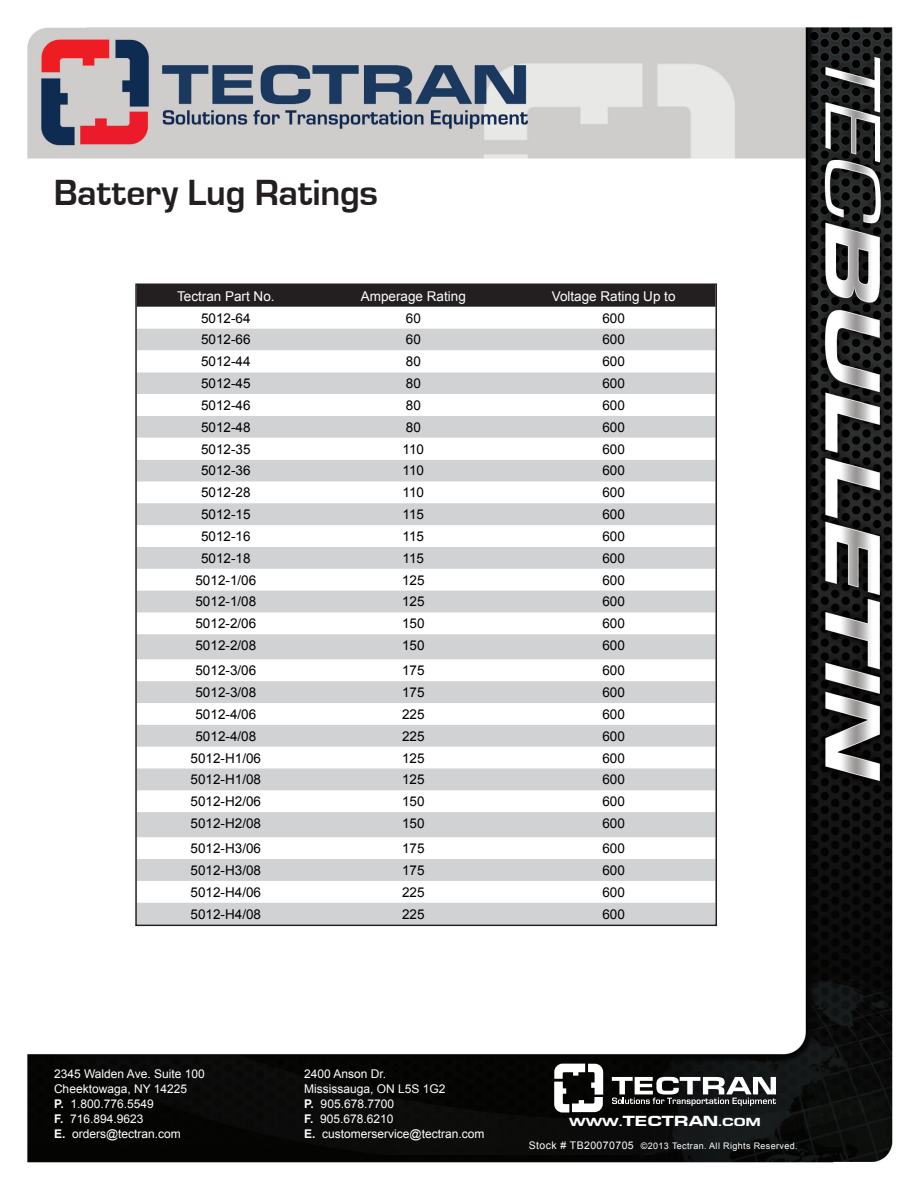
<style>
.page{position:relative;width:918px;height:1188px;background:#fff}
.page>*{position:absolute;margin:0;border:0;box-sizing:border-box;transform-origin:0 0}
.t1{font:700 37.5px "Eurostile";letter-spacing:-.005em;color:#231f20}
.t2{font:13.5px "Arial";color:#000001}
.t3{font:13.5px "Arial";color:#fff}
.t4{font:12.15px "Eurose Heavyface";color:#fff}
.t5{font:12px/15px "Arial";color:#fff}
.t6{font:9px "Arial";letter-spacing:.04em;color:#fff}
.s1{font-weight:700}
.s2{font-size:15.15px}
.s3{font-size:10.5px}
</style>
<div class="page">
<img style="left:27px;top:27px;width:866px;height:1136px">
<svg style="left:554px;top:1064px;width:49px;height:49px"></svg>
<svg style="left:612px;top:1077px;width:164px;height:29px"></svg>
<div style="left:138px;top:287px;width:576px;height:20px;background:#231f20"></div>
<svg style="left:138px;top:307px;width:576px;height:22px"></svg>
<svg style="left:138px;top:329px;width:576px;height:594px;fill:#d1d2d4"></svg>
<svg style="left:138px;top:350px;width:576px;height:110px"></svg>
<h1 class="t1" style="left:54px;top:172px;width:326px">Battery Lug Ratings</h1>
<p class="t3" style="left:177px;top:287px;width:99px">Tectran Part No.</p>
<p class="t3" style="left:361px;top:287px;width:107px">Amperage Rating</p>
<p class="t3" style="left:552px;top:287px;width:125px">Voltage Rating Up to</p>
<p class="t2" style="left:201px;top:309px;width:51px">5012-64</p>
<p class="t2" style="left:406px;top:309px;width:17px">60</p>
<p class="t2" style="left:602px;top:309px;width:24px">600</p>
<p class="t2" style="left:201px;top:331px;width:51px">5012-66</p>
<p class="t2" style="left:406px;top:331px;width:17px">60</p>
<p class="t2" style="left:602px;top:331px;width:24px">600</p>
<p class="t2" style="left:201px;top:353px;width:51px">5012-44</p>
<p class="t2" style="left:406px;top:353px;width:17px">80</p>
<p class="t2" style="left:602px;top:353px;width:24px">600</p>
<p class="t2" style="left:201px;top:375px;width:51px">5012-45</p>
<p class="t2" style="left:406px;top:375px;width:17px">80</p>
<p class="t2" style="left:602px;top:375px;width:24px">600</p>
<p class="t2" style="left:201px;top:396px;width:51px">5012-46</p>
<p class="t2" style="left:406px;top:396px;width:17px">80</p>
<p class="t2" style="left:602px;top:396px;width:24px">600</p>
<p class="t2" style="left:201px;top:418px;width:51px">5012-48</p>
<p class="t2" style="left:406px;top:418px;width:17px">80</p>
<p class="t2" style="left:602px;top:418px;width:24px">600</p>
<p class="t2" style="left:201px;top:440px;width:51px">5012-35</p>
<p class="t2" style="left:403px;top:440px;width:23px">110</p>
<p class="t2" style="left:602px;top:440px;width:24px">600</p>
<p class="t2" style="left:201px;top:462px;width:51px">5012-36</p>
<p class="t2" style="left:403px;top:462px;width:23px">110</p>
<p class="t2" style="left:602px;top:462px;width:24px">600</p>
<p class="t2" style="left:201px;top:484px;width:51px">5012-28</p>
<p class="t2" style="left:403px;top:484px;width:23px">110</p>
<p class="t2" style="left:602px;top:484px;width:24px">600</p>
<p class="t2" style="left:201px;top:506px;width:51px">5012-15</p>
<p class="t2" style="left:403px;top:506px;width:23px">115</p>
<p class="t2" style="left:602px;top:506px;width:24px">600</p>
<p class="t2" style="left:201px;top:527px;width:51px">5012-16</p>
<p class="t2" style="left:403px;top:527px;width:23px">115</p>
<p class="t2" style="left:602px;top:527px;width:24px">600</p>
<p class="t2" style="left:201px;top:549px;width:51px">5012-18</p>
<p class="t2" style="left:403px;top:549px;width:23px">115</p>
<p class="t2" style="left:602px;top:549px;width:24px">600</p>
<p class="t2" style="left:195px;top:571px;width:62px">5012-1/06</p>
<p class="t2" style="left:402px;top:571px;width:24px">125</p>
<p class="t2" style="left:602px;top:571px;width:24px">600</p>
<p class="t2" style="left:195px;top:593px;width:62px">5012-1/08</p>
<p class="t2" style="left:402px;top:593px;width:24px">125</p>
<p class="t2" style="left:602px;top:593px;width:24px">600</p>
<p class="t2" style="left:195px;top:615px;width:62px">5012-2/06</p>
<p class="t2" style="left:402px;top:615px;width:24px">150</p>
<p class="t2" style="left:602px;top:615px;width:24px">600</p>
<p class="t2" style="left:195px;top:637px;width:62px">5012-2/08</p>
<p class="t2" style="left:402px;top:637px;width:24px">150</p>
<p class="t2" style="left:602px;top:637px;width:24px">600</p>
<p class="t2" style="left:195px;top:662px;width:62px">5012-3/06</p>
<p class="t2" style="left:402px;top:662px;width:24px">175</p>
<p class="t2" style="left:602px;top:662px;width:24px">600</p>
<p class="t2" style="left:195px;top:683px;width:62px">5012-3/08</p>
<p class="t2" style="left:402px;top:683px;width:24px">175</p>
<p class="t2" style="left:602px;top:683px;width:24px">600</p>
<p class="t2" style="left:195px;top:705px;width:62px">5012-4/06</p>
<p class="t2" style="left:402px;top:705px;width:24px">225</p>
<p class="t2" style="left:602px;top:705px;width:24px">600</p>
<p class="t2" style="left:195px;top:727px;width:62px">5012-4/08</p>
<p class="t2" style="left:402px;top:727px;width:24px">225</p>
<p class="t2" style="left:602px;top:727px;width:24px">600</p>
<p class="t2" style="left:191px;top:749px;width:72px">5012-H1/06</p>
<p class="t2" style="left:402px;top:749px;width:24px">125</p>
<p class="t2" style="left:602px;top:749px;width:24px">600</p>
<p class="t2" style="left:191px;top:771px;width:72px">5012-H1/08</p>
<p class="t2" style="left:402px;top:771px;width:24px">125</p>
<p class="t2" style="left:602px;top:771px;width:24px">600</p>
<p class="t2" style="left:191px;top:793px;width:72px">5012-H2/06</p>
<p class="t2" style="left:402px;top:793px;width:24px">150</p>
<p class="t2" style="left:602px;top:793px;width:24px">600</p>
<p class="t2" style="left:191px;top:814px;width:72px">5012-H2/08</p>
<p class="t2" style="left:402px;top:814px;width:24px">150</p>
<p class="t2" style="left:602px;top:814px;width:24px">600</p>
<p class="t2" style="left:191px;top:840px;width:72px">5012-H3/06</p>
<p class="t2" style="left:402px;top:840px;width:24px">175</p>
<p class="t2" style="left:602px;top:840px;width:24px">600</p>
<p class="t2" style="left:191px;top:861px;width:72px">5012-H3/08</p>
<p class="t2" style="left:402px;top:861px;width:24px">175</p>
<p class="t2" style="left:602px;top:861px;width:24px">600</p>
<p class="t2" style="left:191px;top:883px;width:72px">5012-H4/06</p>
<p class="t2" style="left:402px;top:883px;width:24px">225</p>
<p class="t2" style="left:602px;top:883px;width:24px">600</p>
<p class="t2" style="left:191px;top:905px;width:72px">5012-H4/08</p>
<p class="t2" style="left:402px;top:905px;width:24px">225</p>
<p class="t2" style="left:602px;top:905px;width:24px">600</p>
<p class="t5" style="left:54px;top:1067px;width:152px">2345 Walden Ave. Suite 100<br>Cheektowaga, NY 14225<br><span class="s1">P.</span> 1.800.776.5549<br><span class="s1">F.</span> 716.894.9623<br><span class="s1">E.</span> orders@tectran.com</p>
<p class="t5" style="left:304px;top:1067px;width:182px">2400 Anson Dr.<br>Mississauga, ON L5S 1G2<br><span class="s1">P.</span> 905.678.7700<br><span class="s1">F.</span> 905.678.6210<br><span class="s1">E.</span> customerservice@tectran.com</p>
<p class="t4" style="left:569px;top:1116px;width:193px">WWW.<span class="s2">TECTRAN</span>.COM</p>
<p class="t6" style="left:529px;top:1140px;width:270px"><span class="s3">Stock # TB20070705</span> ©2013 Tectran. All Rights Reserved.</p>
</div>
